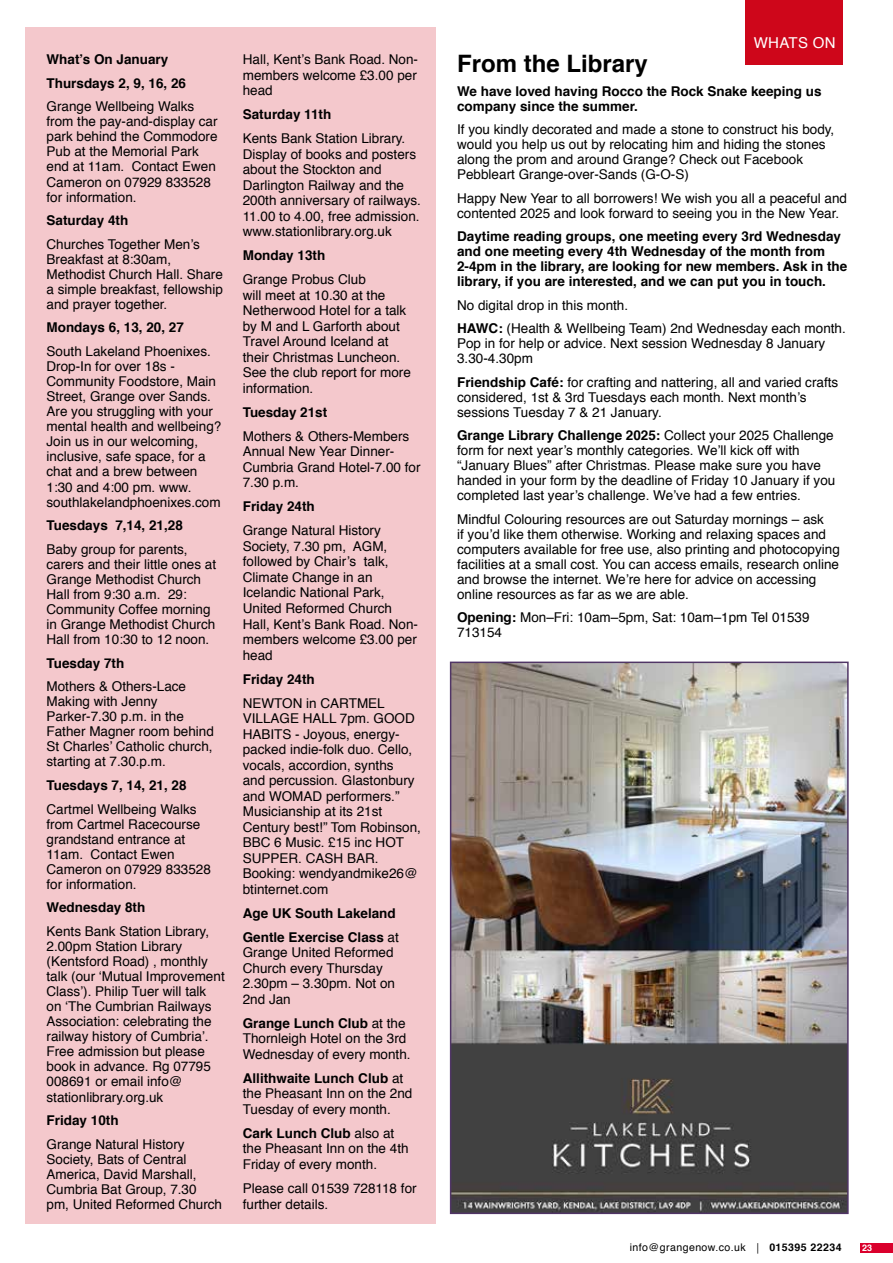
<style>
.page{position:relative;width:893px;height:1263px;background:#fff}
.page>*{position:absolute;margin:0;border:0;box-sizing:border-box;transform-origin:0 0}
.t1{font:700 24px "Helvetica";color:#000}
.t2{font:15px "Helvetica";letter-spacing:.02em;color:#fff}
.t3{font:13.5px/15px "Helvetica";color:#000}
.t4{font:700 13.5px/15px "Helvetica";color:#000}
.t5{font:10.5px "Helvetica";letter-spacing:.04em;color:#000}
.t6{font:700 9px "Helvetica";color:#fff}
.s1{font-weight:400}
.s2{font-weight:700}
.s3{font-family:"Minion Pro"}
</style>
<div class="page">
<div style="left:860px;top:1243px;width:33px;height:9px;background:#da002c"></div>
<div style="left:745px;top:0;width:98px;height:65px;background:#ce061a"></div>
<div style="left:25px;top:27px;width:411px;height:1197px;background:#f4c8cc"></div>
<img style="left:453px;top:665px;width:393px;height:546px">
<div style="left:450px;top:662px;width:399px;height:552px;border:2px solid #503566"></div>
<p class="t4" style="left:47px;top:48px;width:141px;line-height:23.5px">What’s On January<br>Thursdays 2, 9, 16, 26</p>
<p class="t3" style="left:47px;top:99px;width:173px">Grange Wellbeing Walks from the pay-and-display car park behind the Commodore<br>Pub at the Memorial Park end at 11am. Contact Ewen<br>Cameron on 07929 833528 for information.</p>
<p class="t4" style="left:47px;top:213px;width:83px">Saturday 4th</p>
<p class="t3" style="left:47px;top:237px;width:178px">Churches Together Men’s<br>Breakfast at 8:30am,<br>Methodist Church Hall. Share a simple breakfast, fellowship and prayer together.</p>
<p class="t4" style="left:47px;top:320px;width:139px">Mondays 6, 13, 20, 27</p>
<p class="t3" style="left:47px;top:344px;width:176px">South Lakeland Phoenixes.<br>Drop-In for over 18s -<br>Community Foodstore, Main<br>Street, Grange over Sands.<br>Are you struggling with your mental health and wellbeing?<br>Join us in our welcoming, inclusive, safe space, for a chat and a brew between<br>1:30 and 4:00 pm. www. southlakelandphoenixes.com</p>
<p class="t4" style="left:47px;top:518px;width:138px">Tuesdays 7,14, 21,28</p>
<p class="t3" style="left:47px;top:542px;width:171px">Baby group for parents, carers and their little ones at<br>Grange Methodist Church<br>Hall from 9:30 a.m. 29:<br>Community Coffee morning in Grange Methodist Church<br>Hall from 10:30 to 12 noon.</p>
<p class="t4" style="left:47px;top:655px;width:79px">Tuesday 7th</p>
<p class="t3" style="left:47px;top:679px;width:169px">Mothers &amp; Others-Lace<br>Making with Jenny<br>Parker-7.30 p.m. in the<br>Father Magner room behind<br>St Charles’ Catholic church, starting at 7.30.p.m.</p>
<p class="t4" style="left:47px;top:778px;width:142px">Tuesdays 7, 14, 21, 28</p>
<p class="t3" style="left:47px;top:802px;width:166px">Cartmel Wellbeing Walks from Cartmel Racecourse grandstand entrance at<br>11am. Contact Ewen<br>Cameron on 07929 833528 for information.</p>
<p class="t4" style="left:47px;top:900px;width:100px">Wednesday 8th</p>
<p class="t3" style="left:47px;top:924px;width:180px">Kents Bank Station Library,<br>2.00pm Station Library (Kentsford Road) , monthly talk (our ‘Mutual Improvement<br>Class’). Philip Tuer will talk<br>on ‘The Cumbrian Railways<br>Association: celebrating the railway history of Cumbria’.<br>Free admission but please book in advance. Rg 07795<br>008691 or email info@ stationlibrary.org.uk</p>
<p class="t4" style="left:47px;top:1113px;width:74px">Friday 10th</p>
<p class="t3" style="left:47px;top:1137px;width:177px">Grange Natural History<br>Society, Bats of Central<br>America, David Marshall,<br>Cumbria Bat Group, 7.30 pm, United Reformed Church</p>
<p class="t3" style="left:243px;top:52px;width:177px;line-height:15.5px;text-align:justify">Hall, Kent’s Bank Road. Non&shy;members welcome £3.00 per head</p>
<p class="t4" style="left:243px;top:107px;width:90px">Saturday 11th</p>
<p class="t3" style="left:243px;top:131px;width:180px;line-height:15.5px">Kents Bank Station Library.<br>Display of books and posters about the Stockton and<br>Darlington Railway and the<br>200th anniversary of railways.<br>11.00 to 4.00, free admission. www.stationlibrary.org.uk</p>
<p class="t4" style="left:243px;top:248px;width:84px">Monday 13th</p>
<p class="t3" style="left:243px;top:272px;width:170px;line-height:15.5px">Grange Probus Club<br>will meet at 10.30 at the<br>Netherwood Hotel for a talk by M and L Garforth about<br>Travel Around Iceland at their Christmas Luncheon.<br>See the club report for more information.</p>
<p class="t4" style="left:243px;top:405px;width:86px">Tuesday 21st</p>
<p class="t3" style="left:243px;top:429px;width:179px;line-height:15.5px">Mothers &amp; Others-Members<br>Annual New Year Dinner-<br>Cumbria Grand Hotel-7.00 for<br>7.30 p.m.</p>
<p class="t4" style="left:243px;top:499px;width:74px">Friday 24th</p>
<p class="t3" style="left:243px;top:523px;width:177px;line-height:15.5px">Grange Natural History<br>Society, 7.30 pm, AGM, followed by Chair’s talk,<br>Climate Change in an<br>Icelandic National Park,<br>United Reformed Church<br>Hall, Kent’s Bank Road. Non&shy;members welcome £3.00 per head</p>
<p class="t4" style="left:243px;top:671px;width:74px">Friday 24th</p>
<p class="t3" style="left:243px;top:695px;width:180px;line-height:15.5px">NEWTON in CARTMEL<br>VILLAGE HALL 7pm. GOOD<br>HABITS - Joyous, energy&shy;packed indie-folk duo. Cello, vocals, accordion, synths<br>and percussion. Glastonbury and WOMAD performers.”<br>Musicianship at its 21st<br>Century best!” Tom Robinson,<br>BBC 6 Music. £15 inc HOT<br>SUPPER. CASH BAR.<br>Booking: wendyandmike26@ btinternet.com</p>
<p class="t4" style="left:243px;top:901px;width:158px;line-height:24px">Age UK South Lakeland<br>Gentle Exercise Class <span class="s1">at</span></p>
<p class="t3" style="left:243px;top:945px;width:154px;line-height:15.5px">Grange United Reformed<br>Church every Thursday<br>2.30pm – 3.30pm. Not on<br>2nd Jan</p>
<p class="t3" style="left:243px;top:1016px;width:169px;line-height:15.5px"><span class="s2">Grange Lunch Club</span> at the<br>Thornleigh Hotel on the 3rd<br>Wednesday of every month.</p>
<p class="t3" style="left:243px;top:1071px;width:171px;line-height:15.5px"><span class="s2">Allithwaite Lunch Club</span> at the Pheasant Inn on the 2nd<br>Tuesday of every month.</p>
<p class="t3" style="left:243px;top:1126px;width:167px;line-height:15.5px"><span class="s2">Cark Lunch Club</span> also at the Pheasant Inn on the 4th<br>Friday of every month.</p>
<p class="t3" style="left:243px;top:1181px;width:175px;line-height:15.5px">Please call 01539 728118 for further details.</p>
<p class="t2" style="left:754px;top:31px;width:83px">WHATS ON</p>
<h1 class="t1" style="left:457px;top:44px;width:192px">From the Library</h1>
<p class="t4" style="left:457px;top:83px;width:366px">We have loved having Rocco the Rock Snake keeping us company since the summer.</p>
<p class="t3" style="left:457px;top:122px;width:379px">If you kindly decorated and made a stone to construct his body, would you help us out by relocating him and hiding the stones along the prom and around Grange? Check out Facebook Pebbleart Grange-over-Sands (G-O-S)</p>
<p class="t3" style="left:457px;top:191px;width:391px">Happy New Year to all borrowers! We wish you all a peaceful and contented 2025 and look forward to seeing you in the New Year.</p>
<p class="t4" style="left:457px;top:229px;width:392px">Daytime reading groups, one meeting every 3rd Wednesday and one meeting every 4th Wednesday of the month from 2-4pm in the library, are looking for new members. Ask in the library, if you are interested, and we can put you in touch.</p>
<p class="t3" style="left:457px;top:293px;width:390px;line-height:23.5px">No digital drop in this month.<br><span class="s2">HAWC:</span> (Health &amp; Wellbeing Team) 2nd Wednesday each month.</p>
<p class="t3" style="left:457px;top:336px;width:370px">Pop in for help or advice. Next session Wednesday 8 January<br>3.30-4.30pm</p>
<p class="t3" style="left:457px;top:375px;width:383px"><span class="s2">Friendship Café:</span> for crafting and nattering, all and varied crafts considered, 1st &amp; 3rd Tuesdays each month. Next month’s sessions Tuesday 7 &amp; 21 January.</p>
<p class="t3" style="left:457px;top:428px;width:380px"><span class="s2">Grange Library Challenge 2025:</span> Collect your 2025 Challenge form for next year’s monthly categories. We’ll kick off with “January Blues” after Christmas. Please make sure you have handed in your form by the deadline of Friday 10 January if you completed last year’s challenge. We’ve had a few entries.</p>
<p class="t3" style="left:457px;top:512px;width:384px">Mindful Colouring resources are out Saturday mornings – ask<br>if you’d like them otherwise. Working and relaxing spaces and computers available for free use, also printing and photocopying facilities at a small cost. You can access emails, research online and browse the internet. We’re here for advice on accessing online resources as far as we are able.</p>
<p class="t3" style="left:457px;top:610px;width:354px"><span class="s2">Opening:</span> Mon–Fri: 10am–5pm, Sat: 10am–1pm Tel 01539<br>713154</p>
<p class="t5" style="left:630px;top:1239px;width:214px">info@grangenow.co.uk <span class="s3">|</span> <span class="s2">015395 22234</span></p>
<p class="t6" style="left:862px;top:1241px;width:12px">23</p>
</div>
